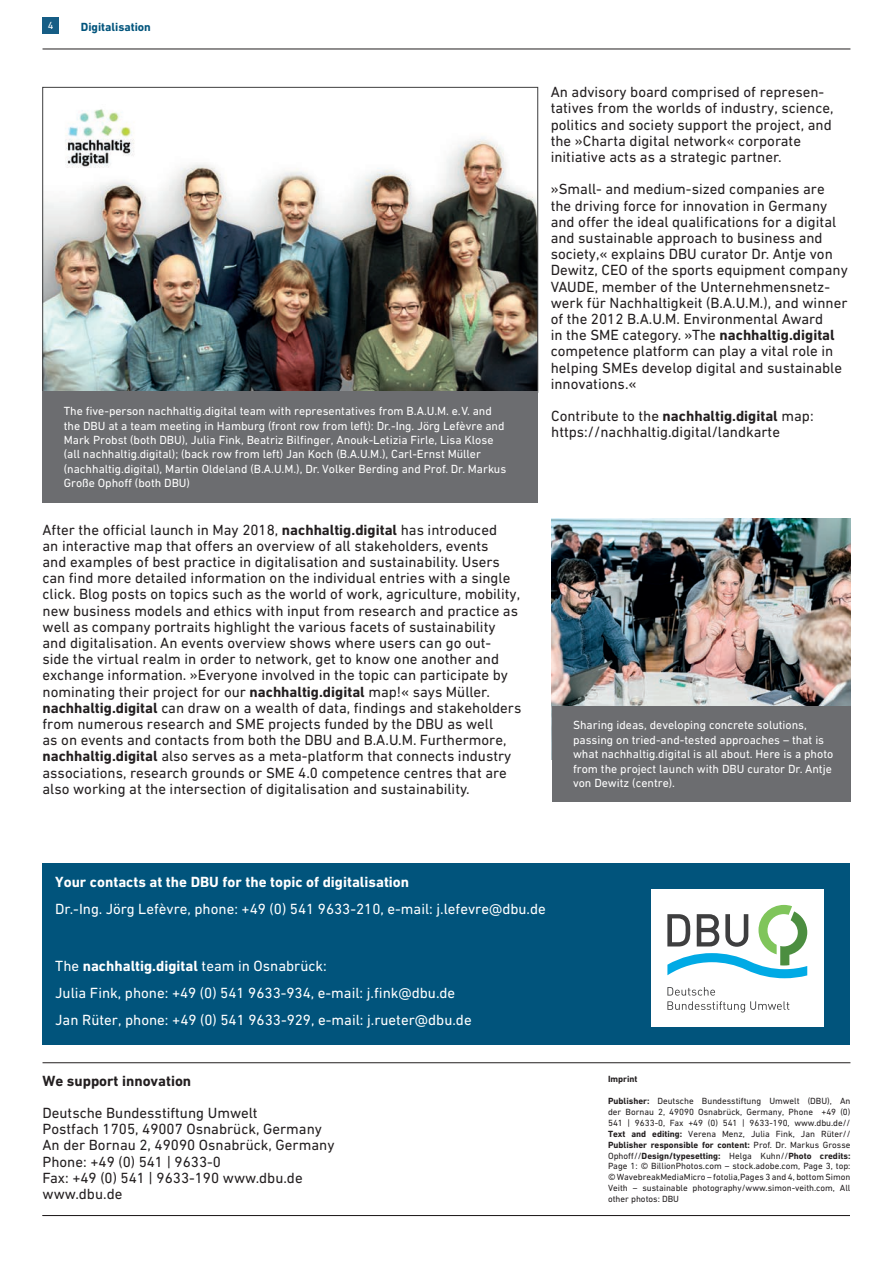
<style>
.page{position:relative;width:893px;height:1263px;background:#fff}
.page>*{position:absolute;margin:0;border:0;box-sizing:border-box;transform-origin:0 0}
.t1{font:15px/16.2px "DIN Next W1 G";color:#231f20}
.t2{font:15px/27px "DIN Next W1 G";color:#fff}
.t3{font:700 15px "DIN Next W1 G";color:#fff}
.t4{font:700 15px "DIN Next W1 G";color:#231f20}
.t5{font:12px/14.4px "DIN Next W1 G";color:#fff}
.t6{font:700 12px "DIN Next W1 G";color:#01547c}
.t7{font:10.5px "DIN Next W1 G";color:#fff}
.t8{font:9.15px/10.9px "DIN Next W1 G";color:#231f20;text-align:justify}
.t9{font:700 9.15px "DIN Next W1 G";color:#231f20}
.s1{font-weight:700}
</style>
<div class="page">
<div style="left:43px;top:863px;width:807px;height:182px;background:#01547c"></div>
<hr style="left:43px;top:49px;width:807px;height:1px;background:#231f20">
<hr style="left:43px;top:1215px;width:807px;height:1px;background:#231f20">
<hr style="left:43px;top:1062px;width:807px;height:1px;background:#231f20">
<div style="left:43px;top:17px;width:16px;height:16px;background:#165d85"></div>
<img style="left:45px;top:109px;width:491px;height:281px">
<img style="left:552px;top:519px;width:298px;height:187px">
<div style="left:552px;top:706px;width:298px;height:95px;background:#6c6d70"></div>
<div style="left:43px;top:391px;width:495px;height:111px;background:#6c6d70"></div>
<div style="left:651px;top:889px;width:173px;height:137px;background:#fff"></div>
<svg style="left:667px;top:905px;width:140px;height:73px"></svg>
<svg style="left:667px;top:987px;width:122px;height:25px"></svg>
<p class="t7" style="left:48px;top:19px;width:7px">4</p>
<p class="t6" style="left:81px;top:20px;width:72px">Digitalisation</p>
<p class="t5" style="left:64px;top:404px;width:444px">The five-person nachhaltig.digital team with representatives from B.A.U.M. e.V. and the DBU at a team meeting in Hamburg (front row from left): Dr.-Ing. Jörg Lefèvre and Mark Probst (both DBU), Julia Fink, Beatriz Bilfinger, Anouk-Letizia Firle, Lisa Klose (all nachhaltig.digital); (back row from left) Jan Koch (B.A.U.M.), Carl-Ernst Müller (nachhaltig.digital), Martin Oldeland (B.A.U.M.), Dr. Volker Berding and Prof. Dr. Markus Große Ophoff (both DBU)</p>
<p class="t1" style="left:43px;top:521px;width:480px">After the official launch in May 2018, <span class="s1">nachhaltig.digital</span> has introduced<br>an interactive map that offers an overview of all stakeholders, events<br>and examples of best practice in digitalisation and sustainability. Users can find more detailed information on the individual entries with a single click. Blog posts on topics such as the world of work, agriculture, mobility, new business models and ethics with input from research and practice as well as company portraits highlight the various facets of sustainability and digitalisation. An events overview shows where users can go out&shy;side the virtual realm in order to network, get to know one another and exchange information. »Everyone involved in the topic can participate by nominating their project for our <span class="s1">nachhaltig.digital</span> map!« says Müller. <span class="s1">nachhaltig.digital</span> can draw on a wealth of data, findings and stakeholders from numerous research and SME projects funded by the DBU as well<br>as on events and contacts from both the DBU and B.A.U.M. Furthermore, <span class="s1">nachhaltig.digital</span> also serves as a meta-platform that connects industry associations, research grounds or SME 4.0 competence centres that are also working at the intersection of digitalisation and sustainability.</p>
<p class="t1" style="left:551px;top:84px;width:284px">An advisory board comprised of represen&shy;tatives from the worlds of industry, science, politics and society support the project, and the »Charta digital network« corporate initiative acts as a strategic partner.</p>
<p class="t1" style="left:551px;top:181px;width:299px">»Small- and medium-sized companies are the driving force for innovation in Germany and offer the ideal qualifications for a digital and sustainable approach to business and society,« explains DBU curator Dr. Antje von Dewitz, CEO of the sports equipment company VAUDE, member of the Unternehmensnetz&shy;werk für Nachhaltigkeit (B.A.U.M.), and winner of the 2012 B.A.U.M. Environmental Award<br>in the SME category. »The <span class="s1">nachhaltig.digital </span>competence platform can play a vital role in helping SMEs develop digital and sustainable innovations.«</p>
<p class="t1" style="left:551px;top:408px;width:264px">Contribute to the <span class="s1">nachhaltig.digital</span> map: https://nachhaltig.digital/landkarte</p>
<p class="t5" style="left:573px;top:718px;width:262px">Sharing ideas, developing concrete solutions, passing on tried-and-tested approaches – that is what nachhaltig.digital is all about. Here is a photo from the project launch with DBU curator Dr. Antje von Dewitz (centre).</p>
<p class="t3" style="left:55px;top:873px;width:355px">Your contacts at the DBU for the topic of digitalisation</p>
<p class="t2" style="left:55px;top:895px;width:492px">Dr.-Ing. Jörg Lefèvre, phone: +49 (0) 541 9633-210, e-mail: j.lefevre@dbu.de</p>
<p class="t2" style="left:55px;top:952px;width:418px">The <span class="s1">nachhaltig.digital</span> team in Osnabrück:<br>Julia Fink, phone: +49 (0) 541 9633-934, e-mail: j.fink@dbu.de<br>Jan Rüter, phone: +49 (0) 541 9633-929, e-mail: j.rueter@dbu.de</p>
<p class="t4" style="left:43px;top:1072px;width:150px">We support innovation</p>
<p class="t9" style="left:608px;top:1074px;width:31px">Imprint</p>
<p class="t8" style="left:608px;top:1095px;width:244px"><span class="s1">Publisher:</span> Deutsche Bundesstiftung Umwelt (DBU), An der Bornau 2, 49090 Osnabrück, Germany, Phone +49 (0)<br>541 | 9633-0, Fax +49 (0) 541 | 9633-190, www.dbu.de// <span class="s1">Text and editing:</span> Verena Menz, Julia Fink, Jan Rüter// <span class="s1">Publisher responsible for content:</span> Prof. Dr. Markus Grosse Ophoff//<span class="s1">Design/typesetting:</span> Helga Kuhn//<span class="s1">Photo credits:<br></span>Page 1: © BillionPhotos.com – stock.adobe.com, Page 3, top: © WavebreakMediaMicro – fotolia,Pages 3 and 4, bottom Simon Veith – sustainable photography/www.simon-veith.com, All other photos: DBU</p>
<p class="t1" style="left:43px;top:1104px;width:293px">Deutsche Bundesstiftung Umwelt<br>Postfach 1705, 49007 Osnabrück, Germany<br>An der Bornau 2, 49090 Osnabrück, Germany<br>Phone: +49 (0) 541 | 9633-0<br>Fax: +49 (0) 541 | 9633-190 www.dbu.de www.dbu.de</p>
</div>
